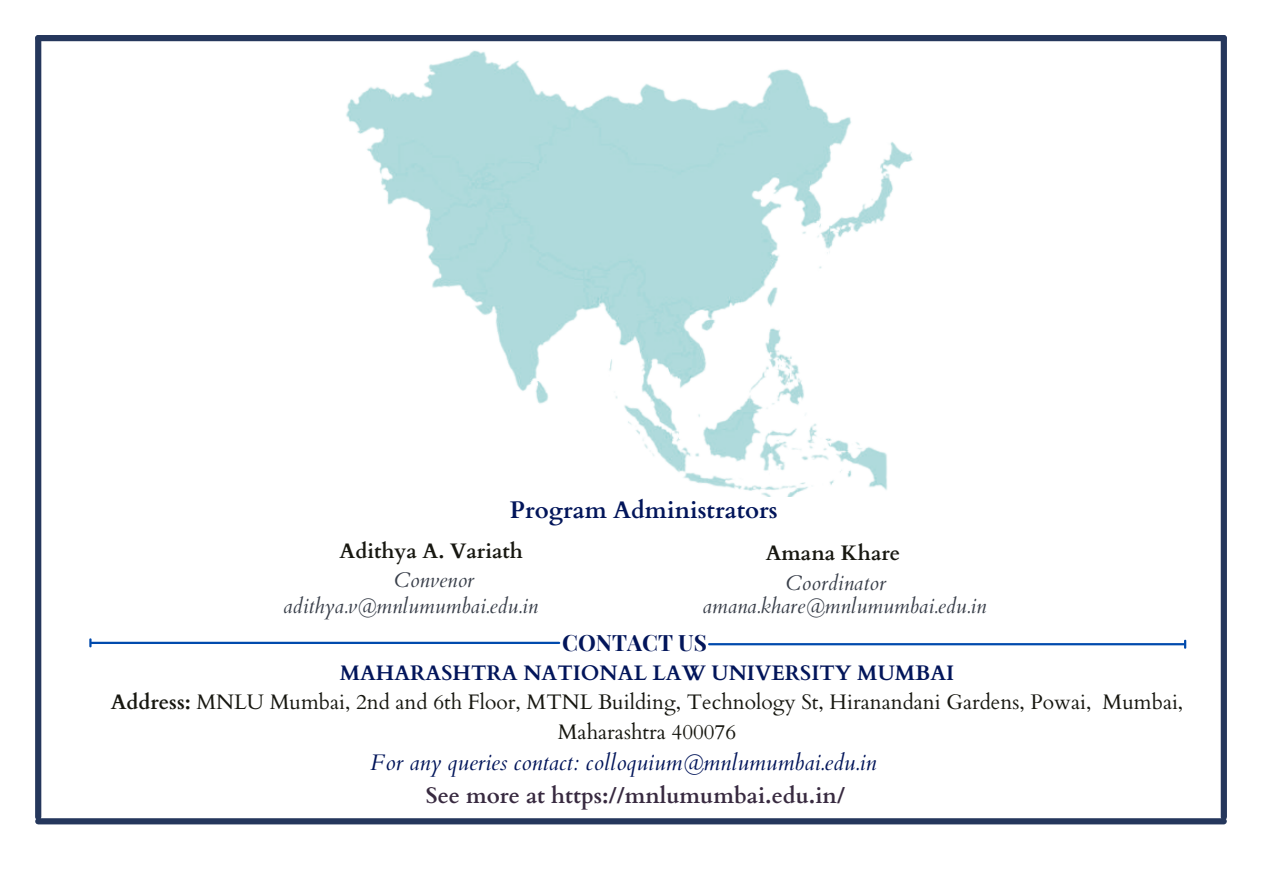
<style>
.page{position:relative;width:1263px;height:893px;background:#fff}
.page>*{position:absolute;margin:0;border:0;box-sizing:border-box;transform-origin:0 0}
.t1{font:700 24px "Cardo";color:#02155a}
.t2{font:italic 22.5px "Cardo";color:#02155a}
.t3{font:700 22.5px "Cardo";color:#382a40}
.t4{font:700 22.5px "Playfair Display";color:#02155a}
.t5{font:21px/29.2px "Cardo";color:#171710;text-align:center}
.t6{font:italic 21px "Cardo";color:#393f4a}
.t7{font:700 21px "Cardo";color:#02155a}
.t8{font:700 21px "Cardo";color:#171710}
.s1{font-weight:700}
</style>
<div class="page">
<img style="left:346px;top:50px;width:567px;height:446px">
<hr style="left:709px;top:643px;width:475px;height:2px;background:#004aad">
<svg style="left:1184px;top:640px;width:2px;height:9px"></svg>
<hr style="left:92px;top:642px;width:467px;height:2px;background:#004aad">
<svg style="left:89px;top:638px;width:3px;height:9px"></svg>
<div style="left:38px;top:35px;width:1186px;height:6px;background:#25375c"></div>
<div style="left:38px;top:818px;width:1186px;height:6px;background:#25375c"></div>
<div style="left:1221px;top:38px;width:6px;height:779px;background:#25375c"></div>
<div style="left:35px;top:38px;width:6px;height:779px;background:#25375c"></div>
<p class="t1" style="left:510px;top:494px;width:269px">Program Administrators</p>
<p class="t8" style="left:340px;top:537px;width:185px">Adithya A. Variath</p>
<p class="t6" style="left:394px;top:566px;width:81px">Convenor</p>
<p class="t6" style="left:283px;top:592px;width:256px">adithya.v@mnlumumbai.edu.in</p>
<p class="t8" style="left:766px;top:539px;width:136px">Amana Khare</p>
<p class="t6" style="left:786px;top:569px;width:102px">Coordinator</p>
<p class="t6" style="left:702px;top:592px;width:285px">amana.khare@mnlumumbai.edu.in</p>
<p class="t4" style="left:562px;top:626px;width:146px">CONTACT US</p>
<p class="t7" style="left:340px;top:659px;width:616px">MAHARASHTRA NATIONAL LAW UNIVERSITY MUMBAI</p>
<p class="t5" style="left:111px;top:688px;width:1074px"><span class="s1">Address:</span> MNLU Mumbai, 2nd and 6th Floor, MTNL Building, Technology St, Hiranandani Gardens, Powai, Mumbai,<br>Maharashtra 400076</p>
<p class="t2" style="left:370px;top:747px;width:507px">For any queries contact: colloquium@mnlumumbai.edu.in</p>
<p class="t3" style="left:426px;top:780px;width:421px">See more at https://mnlumumbai.edu.in/</p>
</div>
